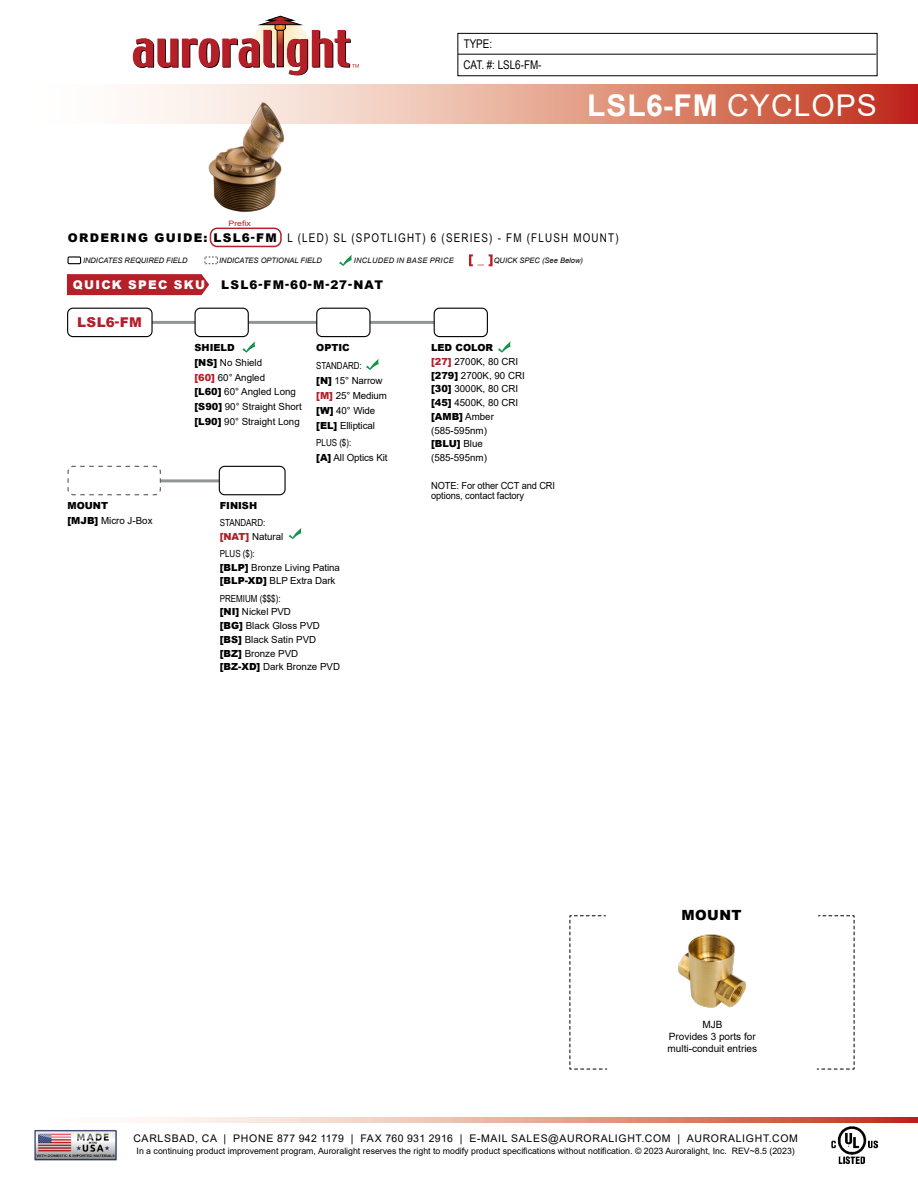
<style>
.page{position:relative;width:918px;height:1188px;background:#fff}
.page>*{position:absolute;margin:0;border:0;box-sizing:border-box;transform-origin:0 0}
.t1{font:700 30px "Arial";letter-spacing:.035em;color:#fff}
.t2{font:900 13.95px "Arial";letter-spacing:.035em;color:#000}
.t3{font:900 13.5px "Arial";letter-spacing:.035em;color:#b41f28}
.t4{font:12px "Arial Narrow";letter-spacing:.1em;color:#000}
.t5{font:12px/20.7px "Arial Narrow";color:#000}
.t6{font:900 12px "Arial";letter-spacing:.095em;color:#000}
.t7{font:900 12px "Arial";letter-spacing:.11em;color:#fff}
.t8{font:10.5px "Arial";letter-spacing:.065em;color:#000}
.t9{font:10.05px/12px "Arial";color:#000;text-align:center}
.t10{font:9.75px/13.8px "Arial";color:#000}
.t11{font:9.75px "Arial Narrow";color:#000}
.t12{font:9.75px/10.5px "Arial";color:#000;scale:.95 1}
.t13{font:900 9.75px/15px "Arial";color:#000}
.t14{font:8.7px "Arial";color:#000}
.t15{font:italic 7.5px "Arial";color:#000}
.t16{font:italic 7.5px "Arial";letter-spacing:.035em;color:#000}
.t17{font:7.5px "Arial";color:#b41f28;scale:1.17 1}
.s1{font-weight:400}
.s2{font-family:"Arial";font-weight:900}
.s3{font-weight:900}
.s4{font-weight:900;color:#b41f28}
</style>
<div class="page">
<div style="left:457px;top:33px;width:421px;height:43px;border:1px solid #000"></div>
<hr style="left:458px;top:54px;width:418px;height:1px;background:#000">
<img style="left:832px;top:1127px;width:46px;height:37px">
<svg style="left:136px;top:84px;width:782px;height:39px;background:#e29f8d"></svg>
<svg style="left:136px;top:1117px;width:782px;height:6px;background:#e3a392"></svg>
<svg style="left:133px;top:16px;width:226px;height:60px"></svg>
<img style="left:34px;top:1130px;width:83px;height:31px">
<svg style="left:67px;top:274px;width:142px;height:21px;background:#b6262e"></svg>
<hr style="left:72px;top:479px;width:190px;height:3px;background:#939598">
<hr style="left:116px;top:321px;width:361px;height:3px;background:#939598">
<div style="left:195px;top:308px;width:53px;height:29px;background:#fff;border-radius:5px"></div>
<div style="left:195px;top:308px;width:54px;height:29px;border:1px solid #000;border-radius:5px"></div>
<div style="left:317px;top:308px;width:53px;height:29px;background:#fff;border-radius:5px"></div>
<div style="left:316px;top:308px;width:55px;height:29px;border:1px solid #000;border-radius:5px"></div>
<div style="left:68px;top:308px;width:84px;height:29px;background:#fff;border-radius:5px"></div>
<div style="left:67px;top:308px;width:86px;height:29px;border:1px solid #000;border-radius:5px"></div>
<svg style="left:67px;top:465px;width:94px;height:31px"></svg>
<div style="left:219px;top:466px;width:66px;height:29px;background:#fff;border-radius:5px"></div>
<div style="left:219px;top:466px;width:67px;height:29px;border:1px solid #000;border-radius:5px"></div>
<div style="left:68px;top:256px;width:13px;height:8px;border:1px solid #000"></div>
<svg style="left:204px;top:256px;width:14px;height:9px"></svg>
<div style="left:434px;top:308px;width:53px;height:29px;background:#fff;border-radius:5px"></div>
<div style="left:434px;top:308px;width:54px;height:29px;border:1px solid #000;border-radius:5px"></div>
<div style="left:210px;top:228px;width:72px;height:19px;border:2px solid #b41f28;border-radius:7px"></div>
<svg style="left:242px;top:341px;width:13px;height:12px"></svg>
<svg style="left:366px;top:359px;width:13px;height:11px"></svg>
<svg style="left:498px;top:341px;width:13px;height:12px"></svg>
<svg style="left:289px;top:528px;width:12px;height:11px"></svg>
<svg style="left:569px;top:915px;width:39px;height:155px"></svg>
<svg style="left:816px;top:915px;width:39px;height:155px"></svg>
<img style="left:678px;top:934px;width:68px;height:74px">
<img style="left:207px;top:102px;width:79px;height:110px">
<svg style="left:339px;top:255px;width:13px;height:11px"></svg>
<svg style="left:469px;top:254px;width:24px;height:12px"></svg>
<p class="t17" style="left:229px;top:218px;width:21px">Prefix</p>
<p class="t5" style="left:464px;top:33px;width:80px">TYPE:<br>CAT. #: LSL6-FM-</p>
<h1 class="t1" style="left:587px;top:84px;width:291px">LSL6-FM <span class="s1">CYCLOPS</span></h1>
<p class="t4" style="left:68px;top:229px;width:552px"><span class="s2">ORDERING GUIDE: LSL6-FM</span> L (LED) SL (SPOTLIGHT) 6 (SERIES) - FM (FLUSH MOUNT)</p>
<p class="t7" style="left:73px;top:276px;width:134px">QUICK SPEC SKU</p>
<p class="t6" style="left:221px;top:276px;width:163px">LSL6-FM-60-M-27-NAT</p>
<p class="t15" style="left:83px;top:256px;width:106px">INDICATES REQUIRED FIELD</p>
<p class="t15" style="left:219px;top:256px;width:104px">INDICATES OPTIONAL FIELD</p>
<p class="t16" style="left:354px;top:256px;width:101px">INCLUDED IN BASE PRICE</p>
<p class="t15" style="left:494px;top:256px;width:91px">QUICK SPEC (See Below)</p>
<h3 class="t3" style="left:77px;top:313px;width:66px">LSL6-FM</h3>
<p class="t13" style="left:68px;top:497px;width:87px">MOUNT<br>[MJB] <span class="s1">Micro J-Box</span></p>
<p class="t10" style="left:195px;top:340px;width:109px;line-height:15px"><span class="s3">SHIELD<br>[NS]</span> No Shield<br><span class="s4">[60]</span> 60° Angled<br><span class="s3">[L60]</span> 60° Angled Long <span class="s3">[S90]</span> 90° Straight Short <span class="s3">[L90]</span> 90° Straight Long</p>
<p class="t13" style="left:316px;top:339px;width:35px">OPTIC</p>
<p class="t11" style="left:316px;top:358px;width:47px">STANDARD:</p>
<p class="t10" style="left:316px;top:373px;width:72px;line-height:15px"><span class="s3">[N]</span> 15° Narrow <span class="s4">[M]</span> 25° Medium <span class="s3">[W]</span> 40° Wide <span class="s3">[EL]</span> Elliptical</p>
<p class="t11" style="left:316px;top:435px;width:37px">PLUS ($):</p>
<p class="t10" style="left:316px;top:451px;width:73px"><span class="s3">[A]</span> All Optics Kit</p>
<p class="t13" style="left:220px;top:497px;width:39px">FINISH</p>
<p class="t11" style="left:220px;top:515px;width:47px">STANDARD:</p>
<p class="t10" style="left:220px;top:529px;width:65px"><span class="s4">[NAT]</span> Natural</p>
<p class="t11" style="left:220px;top:546px;width:37px">PLUS ($):</p>
<p class="t10" style="left:220px;top:560px;width:122px"><span class="s3">[BLP]</span> Bronze Living Patina <span class="s3">[BLP-XD]</span> BLP Extra Dark</p>
<p class="t11" style="left:220px;top:591px;width:62px">PREMIUM ($$$):</p>
<p class="t10" style="left:220px;top:605px;width:122px"><span class="s3">[NI]</span> Nickel PVD<br><span class="s3">[BG]</span> Black Gloss PVD <span class="s3">[BS]</span> Black Satin PVD <span class="s3">[BZ]</span> Bronze PVD <span class="s3">[BZ-XD]</span> Dark Bronze PVD</p>
<p class="t10" style="left:431px;top:341px;width:95px"><span class="s3">LED COLOR<br></span><span class="s4">[27]</span> 2700K, 80 CRI <span class="s3">[279]</span> 2700K, 90 CRI <span class="s3">[30]</span> 3000K, 80 CRI <span class="s3">[45]</span> 4500K, 80 CRI <span class="s3">[AMB]</span> Amber (585-595nm)<br><span class="s3">[BLU]</span> Blue (585-595nm)</p>
<p class="t12" style="left:431px;top:480px;width:132px">NOTE: For other CCT and CRI options, contact factory</p>
<h2 class="t2" style="left:681px;top:905px;width:62px">MOUNT</h2>
<p class="t9" style="left:668px;top:1019px;width:91px">MJB<br>Provides 3 ports for multi-conduit entries</p>
<p class="t8" style="left:133px;top:1131px;width:666px">CARLSBAD, CA | PHONE 877 942 1179 | FAX 760 931 2916 | E-MAIL SALES@AURORALIGHT.COM | AURORALIGHT.COM</p>
<p class="t14" style="left:137px;top:1145px;width:660px">In a continuing product improvement program, Auroralight reserves the right to modify product specifications without notification. © 2023 Auroralight, Inc. REV~8.5 (2023)</p>
</div>
